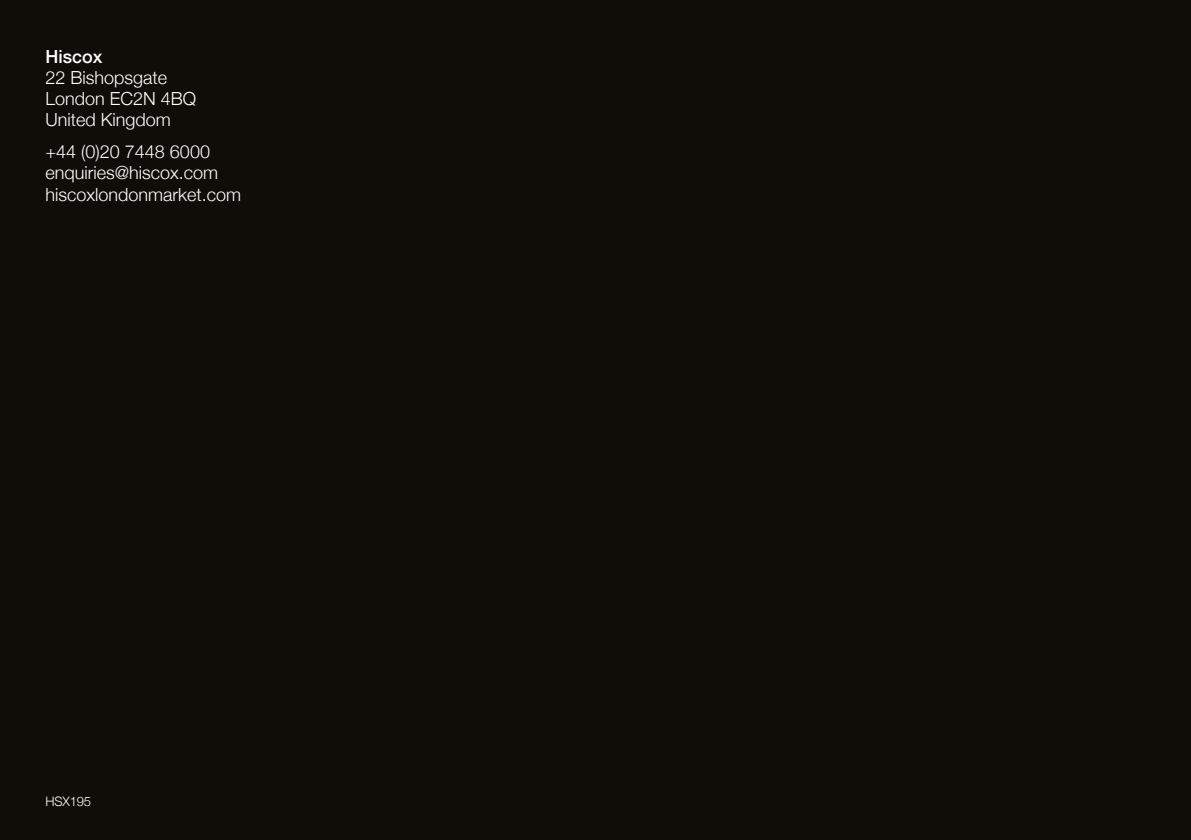
<style>
.page{position:relative;width:1191px;height:840px;background:#fff}
.page>*{position:absolute;margin:0;border:0;box-sizing:border-box;transform-origin:0 0}
.t1{font:300 18px/21px "Helvetica Neue";color:#fff}
.t2{font:500 18px "Helvetica Neue";color:#fff}
.t3{font:300 13px "Helvetica Neue";letter-spacing:-.01em;color:#fff}
</style>
<div class="page">
<div style="left:0;top:0;width:1191px;height:839px;background:#100c08"></div>
<p class="t2" style="left:45px;top:42px;width:59px">Hiscox</p>
<p class="t1" style="left:45px;top:66px;width:152px">22 Bishopsgate<br>London EC2N 4BQ<br>United Kingdom</p>
<p class="t1" style="left:45px;top:140px;width:197px">+44 (0)20 7448 6000 enquiries@hiscox.com hiscoxlondonmarket.com</p>
<p class="t3" style="left:45px;top:790px;width:47px">HSX195</p>
</div>
